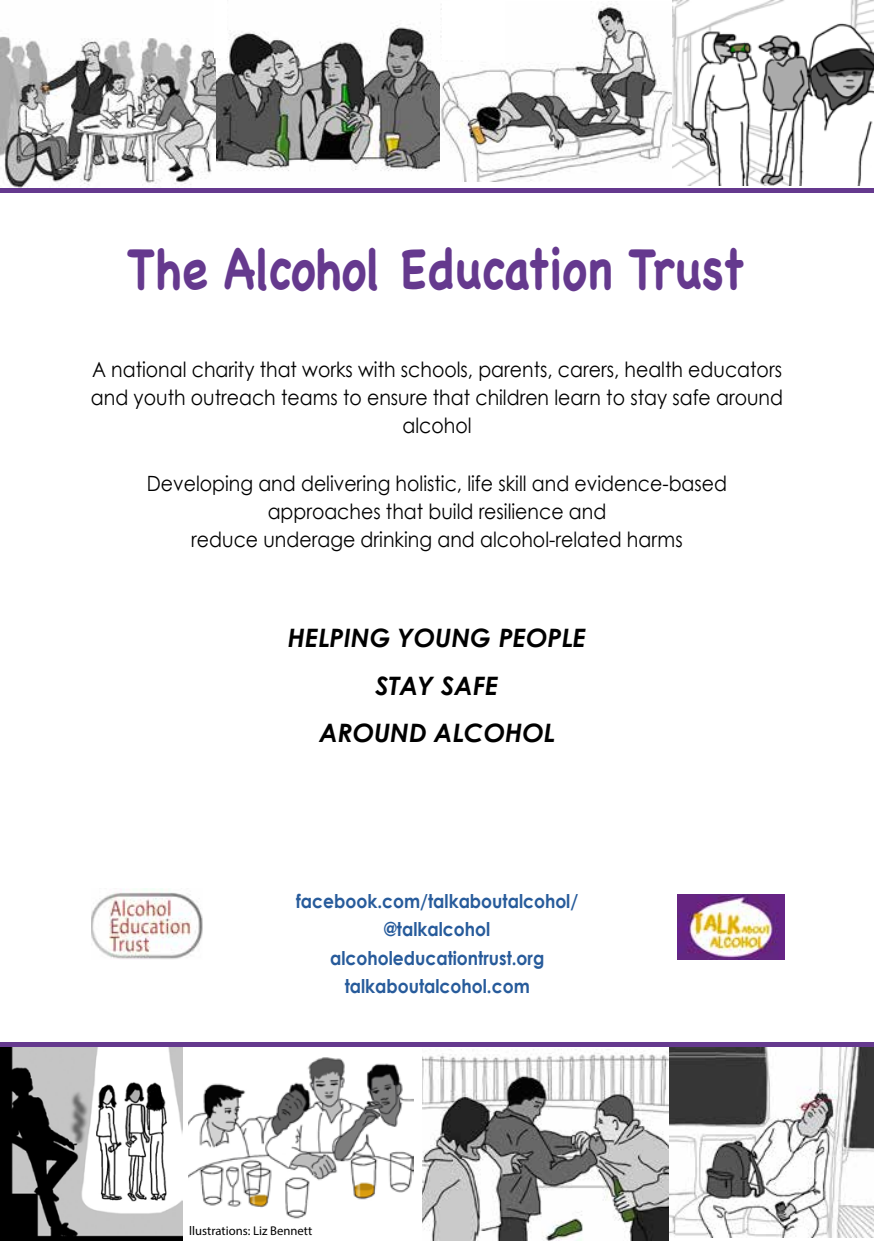
<style>
.page{position:relative;width:874px;height:1241px;background:#fff}
.page>*{position:absolute;margin:0;border:0;box-sizing:border-box;transform-origin:0 0}
.t1{font:700 56px "Chalkboard";color:#65398e;scale:.84 1}
.t2{font:italic 700 25.38px/47.2px "Century Gothic";color:#000;text-align:center}
.t3{font:21px/28px "Century Gothic";color:#000;text-align:center;scale:.9 1}
.t4{font:700 19.07px/28.2px "Century Gothic";color:#275b9b;text-align:center;scale:.9 1}
.t5{font:12.6px "Myriad Pro";color:#000}
</style>
<div class="page">
<img style="left:668px;top:1047px;width:205px;height:190px">
<img style="left:215px;top:9px;width:226px;height:162px">
<img style="left:441px;top:1px;width:231px;height:180px">
<img style="left:0;top:36px;width:215px;height:152px">
<img style="left:91px;top:888px;width:111px;height:71px">
<img style="left:677px;top:894px;width:106px;height:65px">
<img style="left:0;top:1047px;width:182px;height:193px">
<img style="left:672px;top:1px;width:201px;height:185px">
<img style="left:189px;top:1057px;width:224px;height:162px">
<div style="left:441px;top:1px;width:63px;height:59px;background:#fff"></div>
<div style="left:214px;top:0;width:13px;height:57px;background:#fff"></div>
<img style="left:422px;top:1049px;width:246px;height:191px">
<div style="left:0;top:188px;width:873px;height:5px;background:#65398e"></div>
<div style="left:0;top:1042px;width:873px;height:5px;background:#65398e"></div>
<h1 class="t1" style="left:127px;top:236px;width:735px">The Alcohol Education Trust</h1>
<p class="t3" style="left:91px;top:355px;width:770px">A national charity that works with schools, parents, carers, health educators and youth outreach teams to ensure that children learn to stay safe around alcohol</p>
<p class="t3" style="left:147px;top:469px;width:646px">Developing and delivering holistic, life skill and evidence-based approaches that build resilience and<br>reduce underage drinking and alcohol-related harms</p>
<p class="t2" style="left:288px;top:613px;width:299px">HELPING YOUNG PEOPLE<br>STAY SAFE<br>AROUND ALCOHOL</p>
<p class="t4" style="left:296px;top:886px;width:315px">facebook.com/talkaboutalcohol/ @talkalcohol alcoholeducationtrust.org talkaboutalcohol.com</p>
<p class="t5" style="left:189px;top:1222px;width:125px">llustrations: Liz Bennett</p>
</div>
